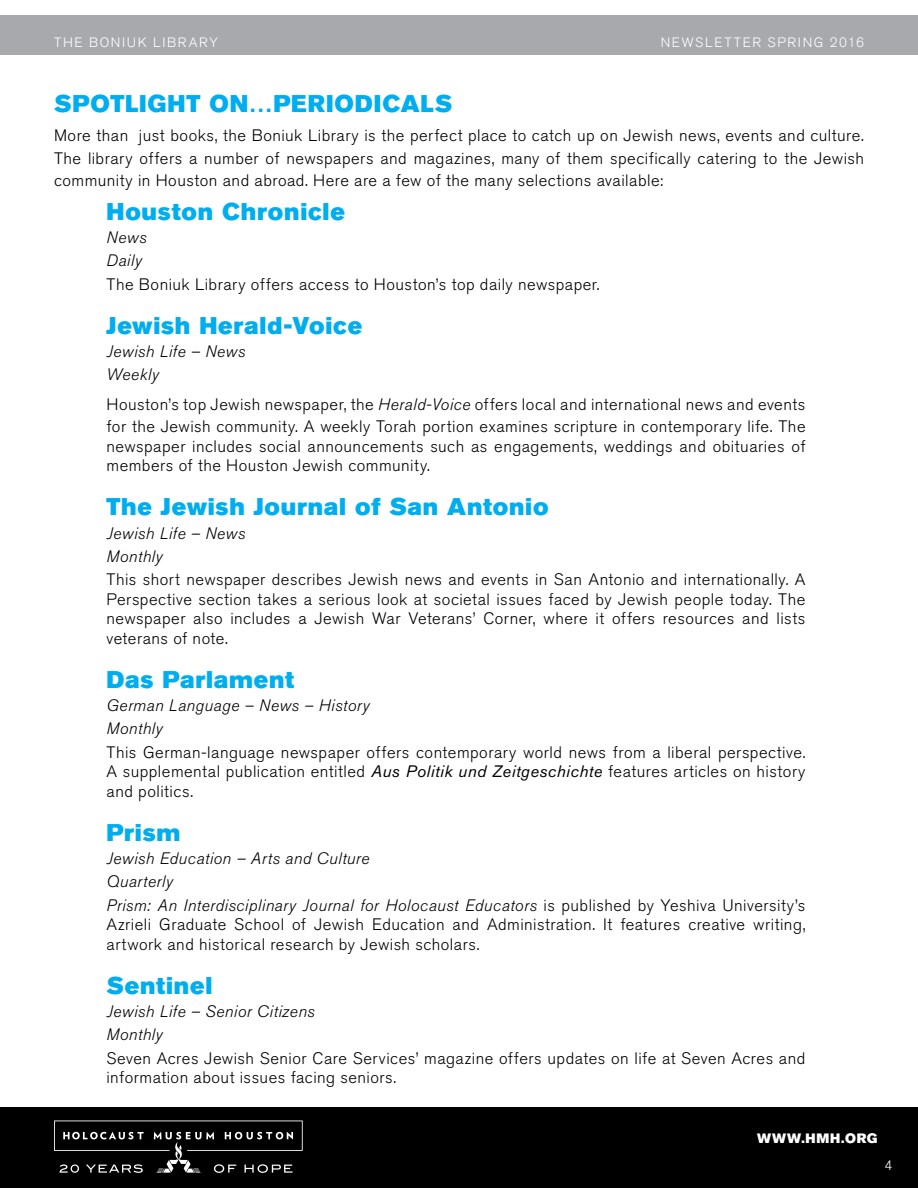
<style>
.page{position:relative;width:918px;height:1188px;background:#fff}
.page>*{position:absolute;margin:0;border:0;box-sizing:border-box;transform-origin:0 0}
.t1{font:24px "Akzidenz Grotesk BE Super";letter-spacing:.03em;color:#00aeef}
.t2{font:300 16.5px/19.5px "Akzidenz Grotesk BE";letter-spacing:.03em;color:#000}
.t3{font:italic 300 16.5px/23.2px "Akzidenz Grotesk BE";letter-spacing:.03em;color:#000}
.t4{font:300 13.5px "Akzidenz Grotesk BE";letter-spacing:.125em;color:#fff}
.t5{font:13.5px "Akzidenz Grotesk BE Super";letter-spacing:.06em;color:#fff}
.s1{font-style:italic}
.s2{font-weight:400;font-style:italic}
.s3{font-style:normal}
</style>
<div class="page">
<div style="left:0;top:15px;width:918px;height:40px;background:#a7a9ac"></div>
<div style="left:0;top:1107px;width:918px;height:81px;background:#000"></div>
<svg style="left:54px;top:1120px;width:249px;height:53px"></svg>
<p class="t4" style="left:54px;top:35px;width:165px">THE BONIUK LIBRARY</p>
<p class="t4" style="left:661px;top:35px;width:205px">NEWSLETTER SPRING 2016</p>
<h1 class="t1" style="left:54px;top:90px;width:400px">SPOTLIGHT ON…PERIODICALS</h1>
<p class="t2" style="left:54px;top:125px;width:812px;line-height:22.5px;text-align:justify">More than just books, the Boniuk Library is the perfect place to catch up on Jewish news, events and culture.<br>The library offers a number of newspapers and magazines, many of them specifically catering to the Jewish community in Houston and abroad. Here are a few of the many selections available:</p>
<h1 class="t1" style="left:106px;top:198px;width:240px">Houston Chronicle</h1>
<p class="t3" style="left:106px;top:226px;width:41px">News<br>Daily</p>
<p class="t2" style="left:106px;top:275px;width:495px">The Boniuk Library offers access to Houston’s top daily newspaper.</p>
<h1 class="t1" style="left:106px;top:312px;width:257px">Jewish Herald-Voice</h1>
<p class="t3" style="left:106px;top:340px;width:140px">Jewish Life – News<br>Weekly</p>
<p class="t2" style="left:106px;top:393px;width:701px;line-height:22.5px">Houston’s top Jewish newspaper, the <span class="s1">Herald-Voice</span> offers local and international news and events for the Jewish community. A weekly Torah portion examines scripture in contemporary life. The</p>
<p class="t2" style="left:106px;top:437px;width:701px">newspaper includes social announcements such as engagements, weddings and obituaries of members of the Houston Jewish community.</p>
<h1 class="t1" style="left:106px;top:493px;width:444px">The Jewish Journal of San Antonio</h1>
<p class="t3" style="left:106px;top:522px;width:140px">Jewish Life – News<br>Monthly</p>
<p class="t2" style="left:106px;top:570px;width:701px;text-align:justify">This short newspaper describes Jewish news and events in San Antonio and internationally. A Perspective section takes a serious look at societal issues faced by Jewish people today. The newspaper also includes a Jewish War Veterans’ Corner, where it offers resources and lists veterans of note.</p>
<h1 class="t1" style="left:106px;top:666px;width:189px">Das Parlament</h1>
<p class="t3" style="left:106px;top:694px;width:264px">German Language – News – History<br>Monthly</p>
<p class="t2" style="left:106px;top:743px;width:701px;text-align:justify">This German-language newspaper offers contemporary world news from a liberal perspective.<br>A supplemental publication entitled <span class="s2">Aus Politik und Zeitgeschichte</span> features articles on history and politics.</p>
<h1 class="t1" style="left:106px;top:819px;width:75px">Prism</h1>
<p class="t3" style="left:106px;top:847px;width:700px">Jewish Education – Arts and Culture<br>Quarterly<br>Prism: An Interdisciplinary Journal for Holocaust Educators <span class="s3">is published by Yeshiva University’s</span></p>
<p class="t2" style="left:106px;top:915px;width:700px">Azrieli Graduate School of Jewish Education and Administration. It features creative writing, artwork and historical research by Jewish scholars.</p>
<h1 class="t1" style="left:106px;top:972px;width:107px">Sentinel</h1>
<p class="t3" style="left:106px;top:1000px;width:210px">Jewish Life – Senior Citizens<br>Monthly</p>
<p class="t2" style="left:106px;top:1049px;width:700px">Seven Acres Jewish Senior Care Services’ magazine offers updates on life at Seven Acres and information about issues facing seniors.</p>
<p class="t5" style="left:757px;top:1130px;width:122px">WWW.HMH.ORG</p>
<p class="t4" style="left:885px;top:1158px;width:9px">4</p>
</div>
